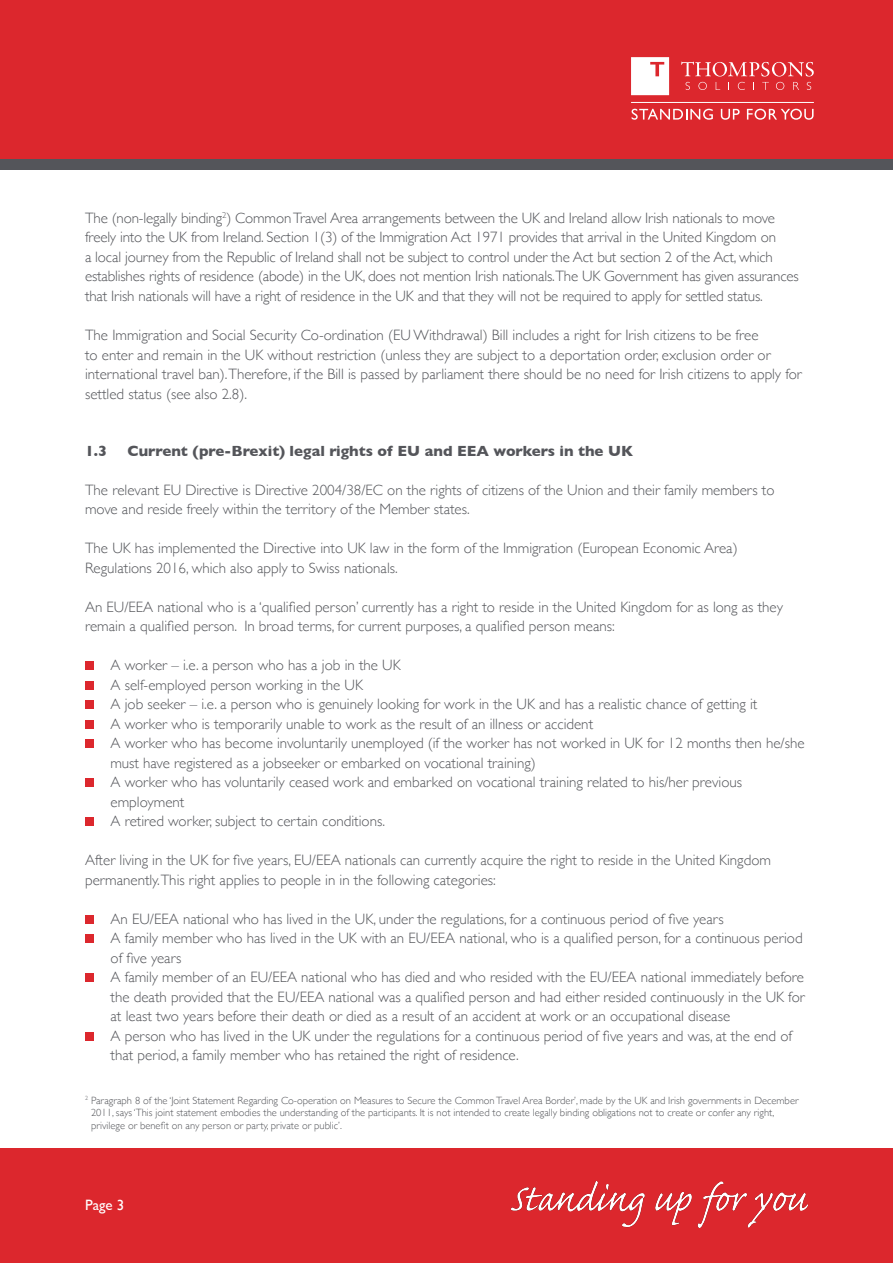
<style>
.page{position:relative;width:893px;height:1263px;background:#fff}
.page>*{position:absolute;margin:0;border:0;box-sizing:border-box;transform-origin:0 0}
.Body_Bullets{font:300 15px/19.5px "Gill Sans";color:#54555a}
.Sub_Heading{font:700 15px "Gill Sans";color:#54555a}
.t1{font:15px "Gill Sans";color:#fff}
.Footnotes{font:300 10.5px/12.6px "Gill Sans";color:#54555a}
</style>
<div class="page">
<div style="left:0;top:0;width:893px;height:170px;background:#dc272d"></div>
<div style="left:0;top:1148px;width:893px;height:115px;background:#dc272d"></div>
<div style="left:0;top:159px;width:893px;height:11px;background:#54555a"></div>
<svg style="left:681px;top:62px;width:133px;height:28px"></svg>
<svg style="left:631px;top:57px;width:38px;height:38px"></svg>
<hr style="left:631px;top:102px;width:183px;height:1px;background:#fff">
<svg style="left:632px;top:109px;width:81px;height:11px"></svg>
<svg style="left:721px;top:109px;width:19px;height:11px"></svg>
<svg style="left:747px;top:109px;width:66px;height:11px"></svg>
<img style="left:512px;top:1182px;width:296px;height:45px">
<div style="left:85px;top:661px;width:9px;height:9px;background:#dc272d"></div>
<div style="left:85px;top:681px;width:9px;height:8px;background:#dc272d"></div>
<div style="left:85px;top:700px;width:9px;height:9px;background:#dc272d"></div>
<div style="left:85px;top:720px;width:9px;height:8px;background:#dc272d"></div>
<div style="left:85px;top:739px;width:9px;height:9px;background:#dc272d"></div>
<div style="left:85px;top:778px;width:9px;height:9px;background:#dc272d"></div>
<div style="left:85px;top:817px;width:9px;height:9px;background:#dc272d"></div>
<div style="left:85px;top:915px;width:9px;height:8px;background:#dc272d"></div>
<div style="left:85px;top:934px;width:9px;height:9px;background:#dc272d"></div>
<div style="left:85px;top:973px;width:9px;height:9px;background:#dc272d"></div>
<div style="left:85px;top:1032px;width:9px;height:8px;background:#dc272d"></div>
<p class="Body_Bullets" style="left:85px;top:208px;width:715px">The (non-legally binding<sup>2</sup>) Common Travel Area arrangements between the UK and Ireland allow Irish nationals to move freely into the UK from Ireland. Section 1(3) of the Immigration Act 1971 provides that arrival in the United Kingdom on<br>a local journey from the Republic of Ireland shall not be subject to control under the Act but section 2 of the Act, which establishes rights of residence (abode) in the UK, does not mention Irish nationals.The UK Government has given assurances that Irish nationals will have a right of residence in the UK and that they will not be required to apply for settled status.</p>
<p class="Body_Bullets" style="left:85px;top:325px;width:718px">The Immigration and Social Security Co-ordination (EU Withdrawal) Bill includes a right for Irish citizens to be free<br>to enter and remain in the UK without restriction (unless they are subject to a deportation order, exclusion order or international travel ban).Therefore, if the Bill is passed by parliament there should be no need for Irish citizens to apply for settled status (see also 2.8).</p>
<p class="Sub_Heading" style="left:85px;top:438px;width:24px">1.3</p>
<p class="Sub_Heading" style="left:128px;top:438px;width:507px">Current (pre-Brexit) legal rights of EU and EEA workers in the UK</p>
<p class="Body_Bullets" style="left:85px;top:479px;width:691px">The relevant EU Directive is Directive 2004/38/EC on the rights of citizens of the Union and their family members to move and reside freely within the territory of the Member states.</p>
<p class="Body_Bullets" style="left:85px;top:538px;width:654px">The UK has implemented the Directive into UK law in the form of the Immigration (European Economic Area)<br>Regulations 2016, which also apply to Swiss nationals.</p>
<p class="Body_Bullets" style="left:85px;top:596px;width:699px">An EU/EEA national who is a ‘qualified person’ currently has a right to reside in the United Kingdom for as long as they remain a qualified person. In broad terms, for current purposes, a qualified person means:</p>
<p class="Body_Bullets" style="left:111px;top:655px;width:292px">A worker – i.e. a person who has a job in the UK</p>
<p class="Body_Bullets" style="left:111px;top:674px;width:254px">A self-employed person working in the UK</p>
<p class="Body_Bullets" style="left:111px;top:694px;width:648px">A job seeker – i.e. a person who is genuinely looking for work in the UK and has a realistic chance of getting it</p>
<p class="Body_Bullets" style="left:111px;top:713px;width:484px">A worker who is temporarily unable to work as the result of an illness or accident</p>
<p class="Body_Bullets" style="left:111px;top:733px;width:695px">A worker who has become involuntarily unemployed (if the worker has not worked in UK for 12 months then he/she must have registered as a jobseeker or embarked on vocational training)</p>
<p class="Body_Bullets" style="left:111px;top:772px;width:633px">A worker who has voluntarily ceased work and embarked on vocational training related to his/her previous employment</p>
<p class="Body_Bullets" style="left:111px;top:811px;width:276px">A retired worker, subject to certain conditions.</p>
<p class="Body_Bullets" style="left:85px;top:850px;width:687px">After living in the UK for five years, EU/EEA nationals can currently acquire the right to reside in the United Kingdom permanently.This right applies to people in in the following categories:</p>
<p class="Body_Bullets" style="left:111px;top:908px;width:615px">An EU/EEA national who has lived in the UK, under the regulations, for a continuous period of five years</p>
<p class="Body_Bullets" style="left:111px;top:928px;width:694px">A family member who has lived in the UK with an EU/EEA national, who is a qualified person, for a continuous period of five years</p>
<p class="Body_Bullets" style="left:111px;top:967px;width:696px;text-align:justify">A family member of an EU/EEA national who has died and who resided with the EU/EEA national immediately before the death provided that the EU/EEA national was a qualified person and had either resided continuously in the UK for at least two years before their death or died as a result of an accident at work or an occupational disease</p>
<p class="Body_Bullets" style="left:111px;top:1025px;width:683px">A person who has lived in the UK under the regulations for a continuous period of five years and was, at the end of that period, a family member who has retained the right of residence.</p>
<p class="Footnotes" style="left:91px;top:1093px;width:709px;text-indent:-6px"><sup>2</sup> Paragraph 8 of the ‘Joint Statement Regarding Co-operation on Measures to Secure the Common Travel Area Border’, made by the UK and Irish governments in December<br>2011, says ‘This joint statement embodies the understanding of the participants. It is not intended to create legally binding obligations not to create or confer any right, privilege or benefit on any person or party, private or public’.</p>
<p class="t1" style="left:85px;top:1196px;width:41px">Page 3</p>
</div>
